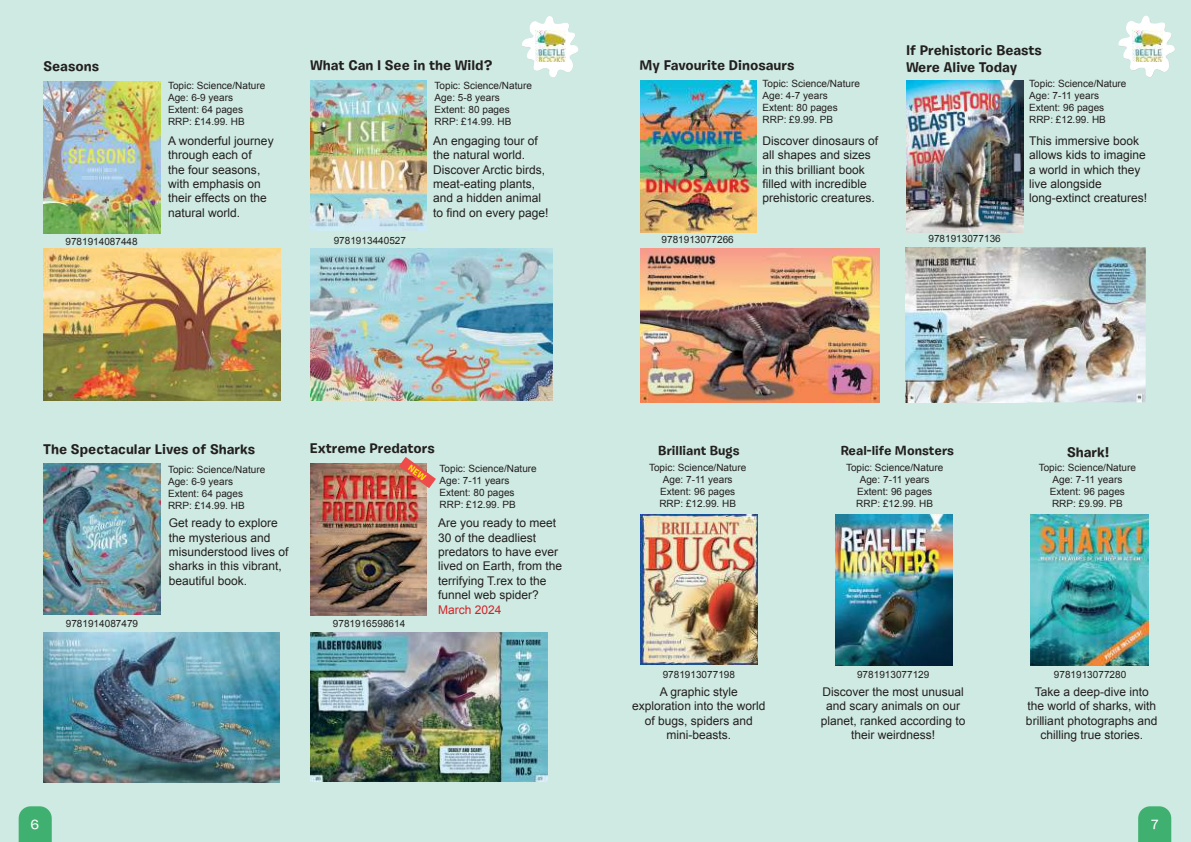
<style>
.page{position:relative;width:1191px;height:842px;background:#cfeae2}
.page>*{position:absolute;margin:0;border:0;box-sizing:border-box;transform-origin:0 0}
.t1{font:700 14px "Burbank Small";color:#221f1f}
.t2{font:500 14px "Burbank Small";color:#fff}
.t3{font:700 13px "Burbank Small";color:#221f1f}
.t4{font:12px/14.4px "Arial";color:#221f1f}
.t5{font:12px "Arial";color:#d12229}
.t6{font:10px/12px "Arial";color:#221f1f}
</style>
<div class="page">
<img style="left:640px;top:248px;width:240px;height:155px">
<img style="left:44px;top:82px;width:116px;height:151px">
<img style="left:310px;top:81px;width:117px;height:150px">
<img style="left:44px;top:464px;width:116px;height:151px">
<img style="left:310px;top:464px;width:117px;height:152px">
<img style="left:44px;top:249px;width:237px;height:152px">
<img style="left:310px;top:249px;width:243px;height:152px">
<img style="left:44px;top:632px;width:236px;height:151px">
<img style="left:311px;top:633px;width:237px;height:149px">
<img style="left:640px;top:81px;width:117px;height:151px">
<img style="left:906px;top:80px;width:117px;height:152px">
<img style="left:640px;top:514px;width:117px;height:150px">
<img style="left:1030px;top:514px;width:118px;height:151px">
<img style="left:835px;top:514px;width:117px;height:151px">
<img style="left:905px;top:247px;width:119px;height:155px">
<img style="left:1024px;top:247px;width:121px;height:155px">
<svg style="left:19px;top:806px;width:33px;height:36px"></svg>
<svg style="left:1138px;top:806px;width:33px;height:36px"></svg>
<svg style="left:522px;top:16px;width:56px;height:62px"></svg>
<img style="left:535px;top:31px;width:31px;height:31px">
<svg style="left:1118px;top:16px;width:57px;height:61px"></svg>
<img style="left:1132px;top:31px;width:30px;height:31px">
<svg style="left:399px;top:457px;width:37px;height:31px"></svg>
<p class="t1" style="left:906px;top:45px;width:137px">If Prehistoric Beasts</p>
<p class="t1" style="left:44px;top:61px;width:57px">Seasons</p>
<p class="t1" style="left:639px;top:60px;width:156px">My Favourite Dinosaurs</p>
<p class="t1" style="left:310px;top:60px;width:184px">What Can I See in the Wild?</p>
<p class="t1" style="left:906px;top:62px;width:113px">Were Alive Today</p>
<p class="t6" style="left:434px;top:80px;width:99px">Topic: Science/Nature<br>Age: 5-8 years<br>Extent: 80 pages<br>RRP: £14.99. HB</p>
<p class="t6" style="left:1029px;top:79px;width:99px">Topic: Science/Nature<br>Age: 7-11 years<br>Extent: 96 pages<br>RRP: £12.99. HB</p>
<p class="t6" style="left:168px;top:80px;width:99px">Topic: Science/Nature<br>Age: 6-9 years<br>Extent: 64 pages<br>RRP: £14.99. HB</p>
<p class="t6" style="left:762px;top:79px;width:99px">Topic: Science/Nature<br>Age: 4-7 years<br>Extent: 80 pages<br>RRP: £9.99. PB</p>
<p class="t6" style="left:65px;top:236px;width:74px">9781914087448</p>
<p class="t4" style="left:168px;top:134px;width:107px">A wonderful journey through each of<br>the four seasons, with emphasis on their effects on the natural world.</p>
<p class="t4" style="left:762px;top:134px;width:117px">Discover dinosaurs of all shapes and sizes in this brilliant book<br>昀椀lled with incredible prehistoric creatures.</p>
<p class="t4" style="left:433px;top:134px;width:117px">An engaging tour of the natural world.<br>Discover Arctic birds, meat-eating plants, and a hidden animal to 昀椀nd on every page!</p>
<p class="t4" style="left:1029px;top:134px;width:120px">This immersive book allows kids to imagine a world in which they live alongside long-extinct creatures!</p>
<p class="t6" style="left:334px;top:235px;width:74px">9781913440527</p>
<p class="t6" style="left:661px;top:235px;width:74px">9781913077266</p>
<p class="t6" style="left:928px;top:234px;width:74px">9781913077136</p>
<p class="t1" style="left:43px;top:444px;width:213px">The Spectacular Lives of Sharks</p>
<p class="t1" style="left:310px;top:443px;width:127px">Extreme Predators</p>
<p class="t6" style="left:168px;top:465px;width:99px">Topic: Science/Nature<br>Age: 6-9 years<br>Extent: 64 pages<br>RRP: £14.99. HB</p>
<p class="t6" style="left:439px;top:464px;width:99px">Topic: Science/Nature<br>Age: 7-11 years<br>Extent: 80 pages<br>RRP: £12.99. PB</p>
<p class="t4" style="left:169px;top:517px;width:121px">Get ready to explore the mysterious and misunderstood lives of sharks in this vibrant, beautiful book.</p>
<p class="t4" style="left:438px;top:517px;width:126px">Are you ready to meet<br>30 of the deadliest predators to have ever lived on Earth, from the terrifying T.rex to the funnel web spider?</p>
<p class="t5" style="left:438px;top:605px;width:65px">March 2024</p>
<p class="t6" style="left:66px;top:619px;width:74px">9781914087479</p>
<p class="t6" style="left:333px;top:619px;width:74px">9781916598614</p>
<p class="t3" style="left:658px;top:446px;width:83px">Brilliant Bugs</p>
<p class="t3" style="left:840px;top:446px;width:115px">Real-life Monsters</p>
<p class="t1" style="left:1067px;top:447px;width:44px">Shark!</p>
<p class="t6" style="left:649px;top:463px;width:99px;text-align:center">Topic: Science/Nature<br>Age: 7-11 years<br>Extent: 96 pages<br>RRP: £12.99. HB</p>
<p class="t6" style="left:846px;top:463px;width:99px;text-align:center">Topic: Science/Nature<br>Age: 7-11 years<br>Extent: 96 pages<br>RRP: £12.99. HB</p>
<p class="t6" style="left:1038px;top:463px;width:99px;text-align:center">Topic: Science/Nature<br>Age: 7-11 years<br>Extent: 96 pages<br>RRP: £9.99. PB</p>
<p class="t6" style="left:662px;top:670px;width:74px">9781913077198</p>
<p class="t6" style="left:857px;top:670px;width:74px">9781913077129</p>
<p class="t6" style="left:1054px;top:669px;width:74px">9781913077280</p>
<p class="t4" style="left:632px;top:685px;width:135px;text-align:center">A graphic style exploration into the world of bugs, spiders and mini-beasts.</p>
<p class="t4" style="left:821px;top:685px;width:146px;text-align:center">Discover the most unusual and scary animals on our planet, ranked according to their weirdness!</p>
<p class="t4" style="left:1026px;top:685px;width:133px;text-align:center">Take a deep-dive into the world of sharks, with brilliant photographs and chilling true stories.</p>
<p class="t2" style="left:31px;top:818px;width:10px">6</p>
<p class="t2" style="left:1151px;top:818px;width:9px">7</p>
</div>
